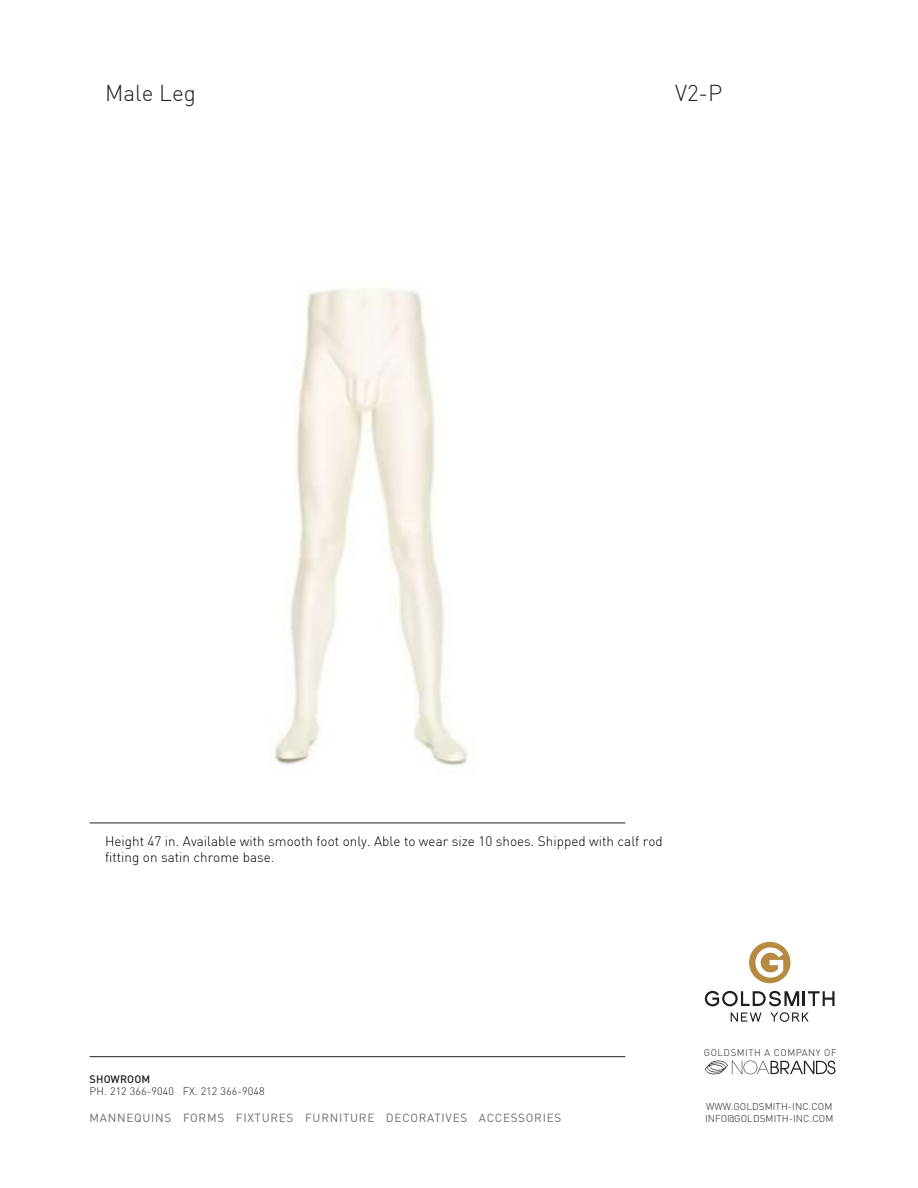
<style>
.page{position:relative;width:918px;height:1188px;background:#fff}
.page>*{position:absolute;margin:0;border:0;box-sizing:border-box;transform-origin:0 0}
.t1{font:300 22.5px "DIN Pro";color:#231f20}
.t2{font:300 13.5px/16.2px "DIN Pro";color:#000}
.t3{font:11.7px "DIN";letter-spacing:.06em;color:#6c6d70}
.t4{font:300 10.8px "DIN";letter-spacing:.01em;color:#231f20}
.t5{font:500 10.8px "DIN";letter-spacing:.01em;color:#231f20}
.t6{font:300 9.75px "DIN";letter-spacing:.01em;color:#231f20}
.t7{font:300 9.6px "DIN";letter-spacing:.06em;color:#231f20}
</style>
<div class="page">
<hr style="left:90px;top:823px;width:535px;height:1px;background:#231f20">
<hr style="left:90px;top:1056px;width:535px;height:1px;background:#231f20">
<div style="left:749px;top:942px;width:42px;height:41px;background:#b68b41;border-radius:50%"></div>
<svg style="left:705px;top:991px;width:130px;height:15px"></svg>
<svg style="left:731px;top:1013px;width:30px;height:9px"></svg>
<svg style="left:770px;top:1012px;width:39px;height:10px"></svg>
<svg style="left:755px;top:947px;width:28px;height:31px"></svg>
<svg style="left:705px;top:1061px;width:130px;height:13px"></svg>
<img style="left:274px;top:288px;width:194px;height:478px">
<h1 class="t1" style="left:105px;top:83px;width:93px">Male Leg</h1>
<h1 class="t1" style="left:675px;top:83px;width:49px">V2-P</h1>
<p class="t2" style="left:105px;top:834px;width:559px">Height 47 in. Available with smooth foot only. Able to wear size 10 shoes. Shipped with calf rod fitting on satin chrome base.</p>
<p class="t5" style="left:90px;top:1072px;width:62px">SHOWROOM</p>
<p class="t4" style="left:90px;top:1085px;width:177px">PH. 212 366-9040 FX. 212 366-9048</p>
<p class="t3" style="left:90px;top:1110px;width:473px">MANNEQUINS FORMS FIXTURES FURNITURE DECORATIVES ACCESSORIES</p>
<p class="t7" style="left:704px;top:1047px;width:134px">GOLDSMITH A COMPANY OF</p>
<p class="t6" style="left:706px;top:1100px;width:128px">WWW.GOLDSMITH-INC.COM</p>
<p class="t6" style="left:705px;top:1112px;width:130px">INFO@GOLDSMITH-INC.COM</p>
</div>
